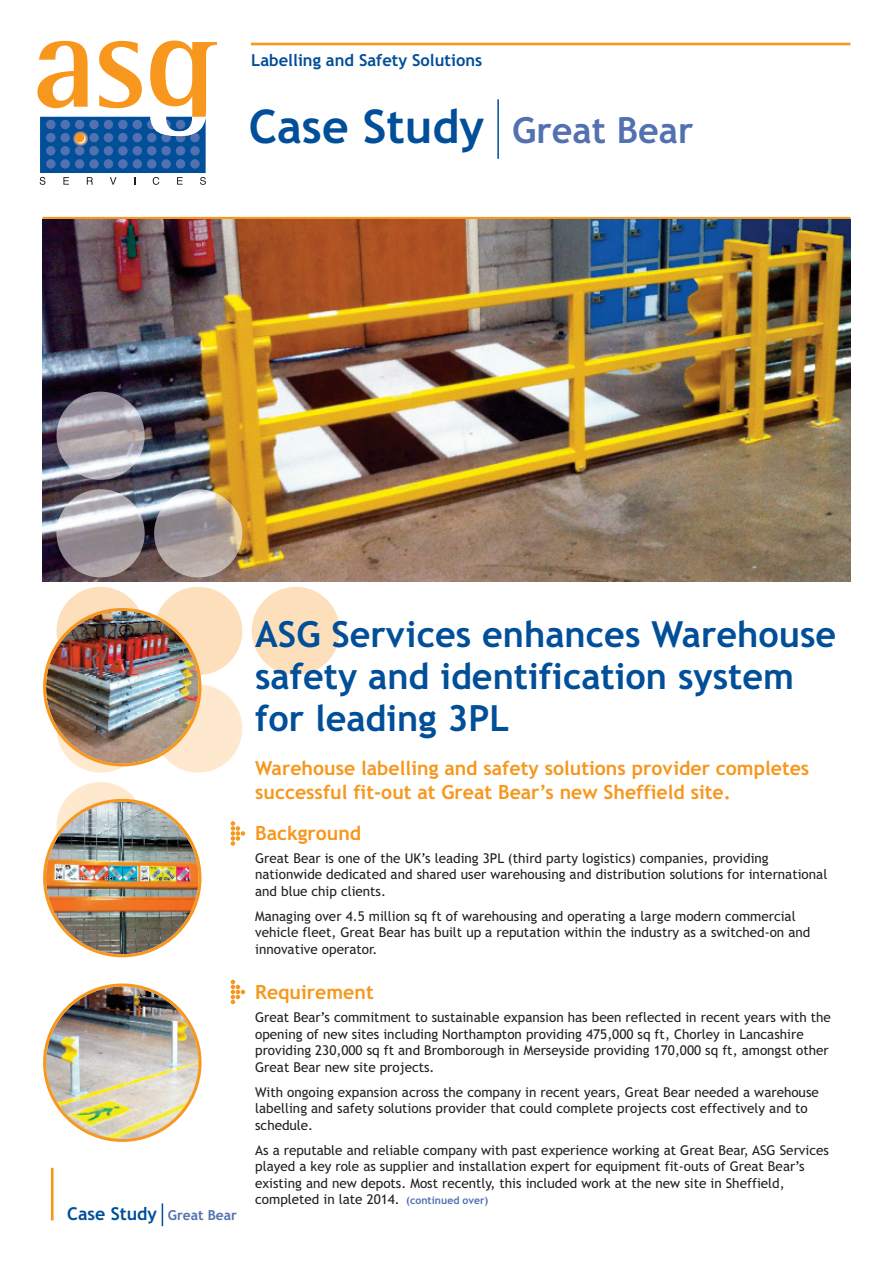
<style>
.page{position:relative;width:893px;height:1263px;background:#fff}
.page>*{position:absolute;margin:0;border:0;box-sizing:border-box;transform-origin:0 0}
.t1{font:700 46.5px "Trebuchet MS";color:#014e99}
.t2{font:700 36px/42px "Trebuchet MS";color:#014e99}
.t3{font:700 19.5px/23.4px "Trebuchet MS";color:#f7971d}
.t4{font:700 17.7px "Trebuchet MS";color:#014e99}
.t5{font:700 16.5px "Trebuchet MS";color:#014e99}
.t6{font:13.5px/16.5px "Trebuchet MS";color:#231f20}
.s1{font-size:36px;color:#5371b0}
.s2{font-size:13.8px;color:#5371b0}
.s3{font-weight:700;font-size:10.5px;color:#5371b0}
</style>
<div class="page">
<hr style="left:251px;top:43px;width:599px;height:2px;background:#f7971d">
<hr style="left:43px;top:217px;width:807px;height:2px;background:#f7971d">
<svg style="left:37px;top:41px;width:179px;height:144px"></svg>
<div style="left:75px;top:133px;width:9px;height:9px;background:#f7971d;border-radius:50%"></div>
<div style="left:75px;top:146px;width:9px;height:9px;background:#5171b0;border-radius:50%"></div>
<img style="left:43px;top:219px;width:807px;height:363px">
<img style="left:43px;top:983px;width:158px;height:159px">
<hr style="left:497px;top:99px;width:2px;height:60px;background:#014e99">
<img style="left:57px;top:392px;width:88px;height:88px">
<img style="left:57px;top:489px;width:88px;height:88px">
<img style="left:154px;top:489px;width:88px;height:88px">
<svg style="left:252px;top:587px;width:88px;height:88px"></svg>
<svg style="left:231px;top:821px;width:14px;height:25px"></svg>
<hr style="left:51px;top:1168px;width:3px;height:52px;background:#f7971d">
<svg style="left:162px;top:1203px;width:1px;height:23px"></svg>
<img style="left:43px;top:782px;width:158px;height:175px">
<img style="left:43px;top:587px;width:199px;height:186px">
<svg style="left:231px;top:980px;width:14px;height:24px"></svg>
<p class="t5" style="left:251px;top:51px;width:232px">Labelling and Safety Solutions</p>
<h1 class="t1" style="left:249px;top:100px;width:446px">Case Study <span class="s1">Great Bear</span></h1>
<h3 class="t4" style="left:67px;top:1204px;width:171px">Case Study <span class="s2">Great Bear</span></h3>
<h2 class="t2" style="left:255px;top:614px;width:583px">ASG Services enhances Warehouse safety and identification system for leading 3PL</h2>
<h3 class="t3" style="left:255px;top:757px;width:556px">Warehouse labelling and safety solutions provider completes successful fit-out at Great Bear’s new Sheffield site.</h3>
<h3 class="t3" style="left:255px;top:821px;width:108px">Background</h3>
<p class="t6" style="left:255px;top:850px;width:574px">Great Bear is one of the UK’s leading 3PL (third party logistics) companies, providing nationwide dedicated and shared user warehousing and distribution solutions for international and blue chip clients.</p>
<p class="t6" style="left:255px;top:908px;width:557px">Managing over 4.5 million sq ft of warehousing and operating a large modern commercial vehicle fleet, Great Bear has built up a reputation within the industry as a switched-on and innovative operator.</p>
<h3 class="t3" style="left:255px;top:981px;width:120px">Requirement</h3>
<p class="t6" style="left:255px;top:1009px;width:577px">Great Bear’s commitment to sustainable expansion has been reflected in recent years with the opening of new sites including Northampton providing 475,000 sq ft, Chorley in Lancashire providing 230,000 sq ft and Bromborough in Merseyside providing 170,000 sq ft, amongst other Great Bear new site projects.</p>
<p class="t6" style="left:255px;top:1084px;width:565px">With ongoing expansion across the company in recent years, Great Bear needed a warehouse labelling and safety solutions provider that could complete projects cost effectively and to schedule.</p>
<p class="t6" style="left:255px;top:1142px;width:575px">As a reputable and reliable company with past experience working at Great Bear, ASG Services played a key role as supplier and installation expert for equipment fit-outs of Great Bear’s existing and new depots. Most recently, this included work at the new site in Sheffield, completed in late 2014. <span class="s3">(continued over)</span></p>
</div>
